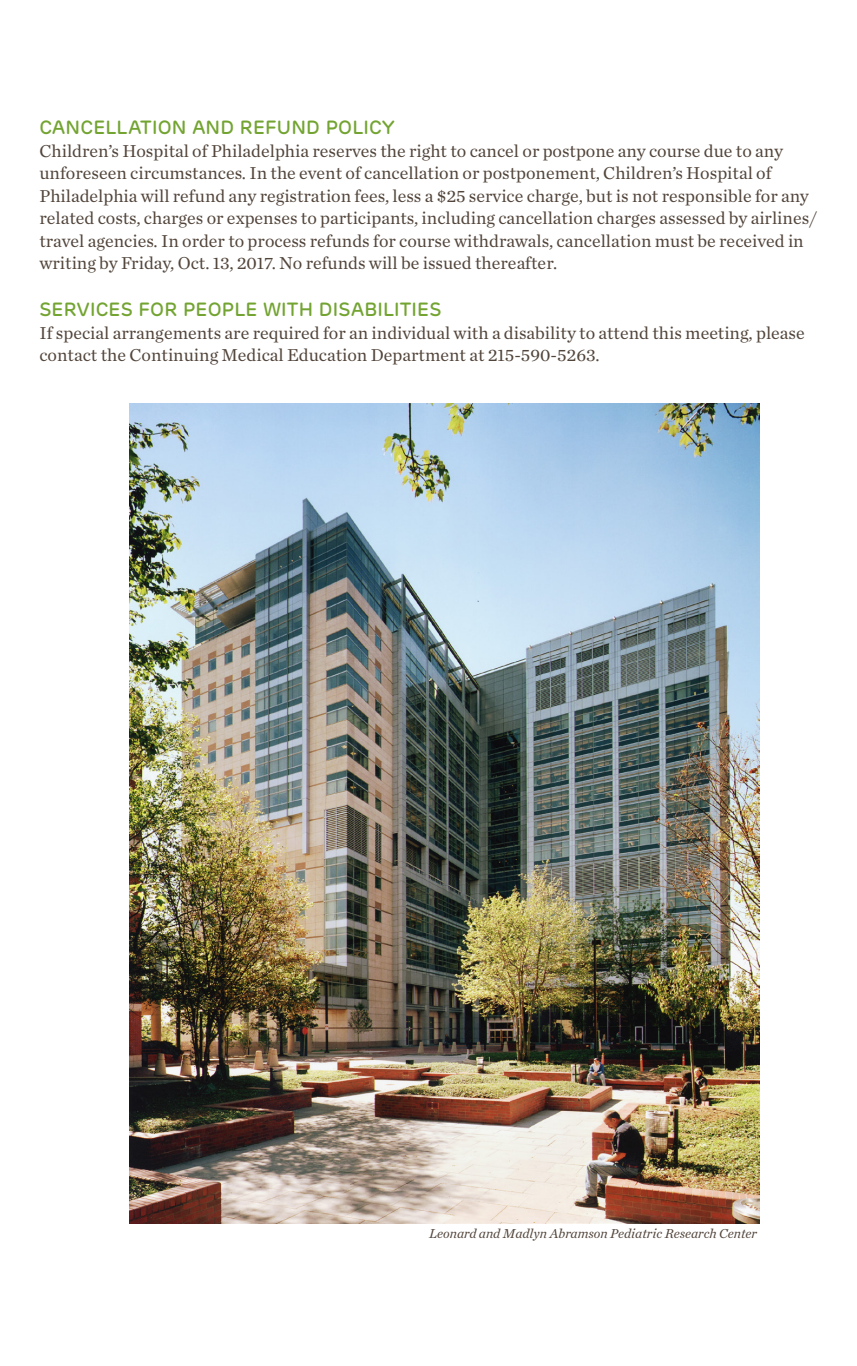
<style>
.page{position:relative;width:857px;height:1366px;background:#fff}
.page>*{position:absolute;margin:0;border:0;box-sizing:border-box;transform-origin:0 0}
.headings_small{font:500 19.12px "Rubrik";letter-spacing:.01em;color:#73a432}
.body_copy{font:18px/22.5px "Chronicle Text G1";color:#52453b}
.faculty_creds{font:italic 13.5px "Chronicle Text G1";color:#52453b}
</style>
<div class="page">
<img style="left:130px;top:403px;width:629px;height:820px">
<p class="headings_small" style="left:39px;top:115px;width:357px">CANCELLATION AND REFUND POLICY</p>
<p class="body_copy" style="left:39px;top:138px;width:779px">Children’s Hospital of Philadelphia reserves the right to cancel or postpone any course due to any unforeseen circumstances. In the event of cancellation or postponement, Children’s Hospital of Philadelphia will refund any registration fees, less a $25 service charge, but is not responsible for any related costs, charges or expenses to participants, including cancellation charges assessed by airlines/ travel agencies. In order to process refunds for course withdrawals, cancellation must be received in writing by Friday, Oct. 13, 2017. No refunds will be issued thereafter.</p>
<p class="headings_small" style="left:39px;top:297px;width:403px">SERVICES FOR PEOPLE WITH DISABILITIES</p>
<p class="body_copy" style="left:39px;top:321px;width:767px">If special arrangements are required for an individual with a disability to attend this meeting, please contact the Continuing Medical Education Department at 215-590-5263.</p>
<p class="faculty_creds" style="left:429px;top:1223px;width:329px">Leonard and Madlyn Abramson Pediatric Research Center</p>
</div>
